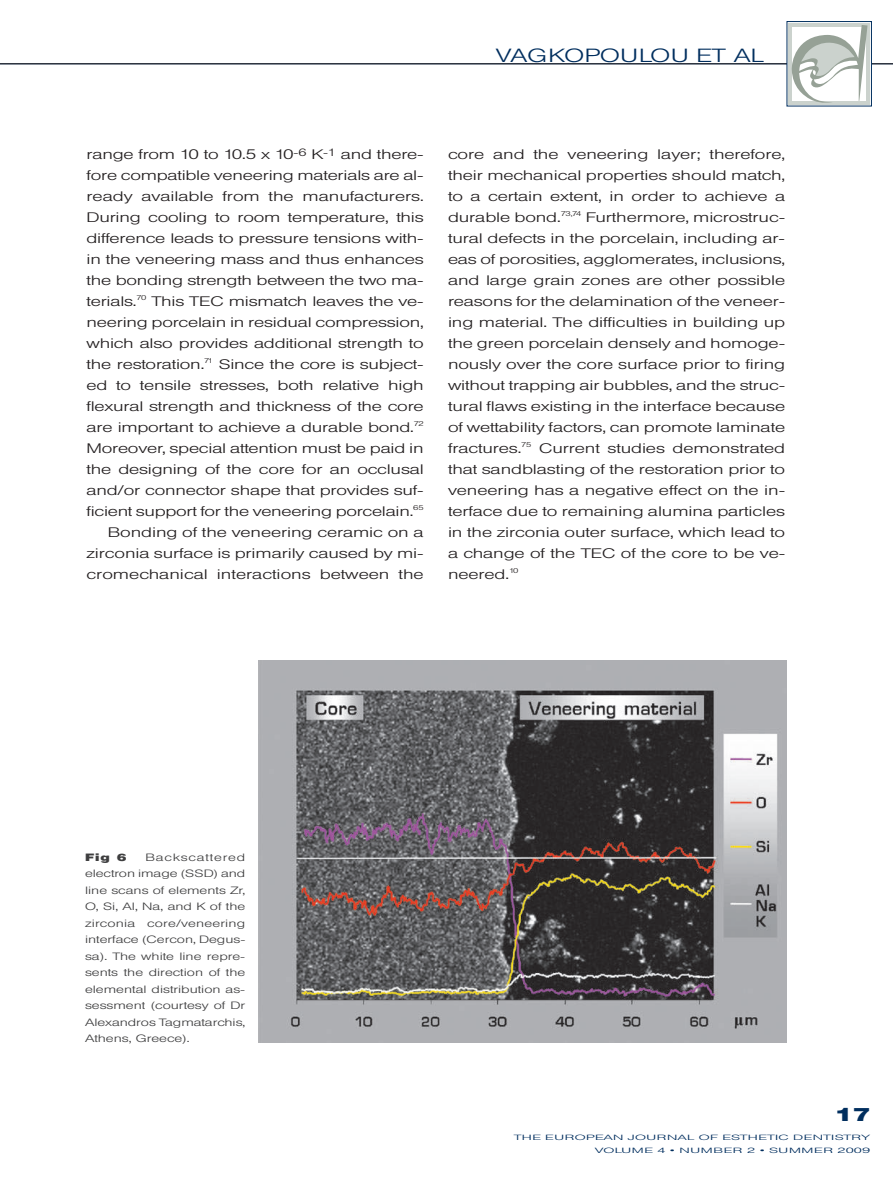
<style>
.page{position:relative;width:893px;height:1191px;background:#fff}
.page>*{position:absolute;margin:0;border:0;box-sizing:border-box;transform-origin:0 0}
.t1{font:300 18.9px "Helvetica BQ";letter-spacing:.005em;color:#002e5e;scale:1.43 1}
.t2{font:900 18.9px "Helvetica BQ";color:#002e5e;scale:1.43 1}
.t3{font:300 13.65px/21px "Helvetica BQ";letter-spacing:-.01em;color:#231f20;text-align:justify;scale:1.43 1}
.t4{font:300 10.5px/16.5px "Helvetica BQ";color:#3e3e3f;text-align:justify;scale:1.43 1}
.t5{font:900 10.5px "Helvetica BQ";color:#3e3e3f;scale:1.43 1}
.t6{font:300 7.5px/12.8px "Helvetica BQ";letter-spacing:.025em;color:#002e5e;text-align:right;scale:2 1}
.t7{font:300 6.9px "Helvetica BQ";letter-spacing:-.055em;color:#231f20;scale:1.43 1}
</style>
<div class="page">
<hr style="left:0;top:63px;width:893px;height:1px;background:#231f20">
<div style="left:787px;top:21px;width:85px;height:85px;border:1px solid #002e5e"></div>
<div style="left:788px;top:23px;width:82px;height:82px;background:#cbd2cd"></div>
<img style="left:258px;top:660px;width:529px;height:382px">
<svg style="left:668px;top:25px;width:199px;height:82px"></svg>
<h1 class="t1" style="left:496px;top:49px;width:189px">VAGKOPOULOU ET AL</h1>
<p class="t3" style="left:87px;top:145px;width:237px">range from 10 to 10.5 x 10<sup>-6</sup> K<sup>-1</sup> and there&shy;fore compatible veneering materials are al&shy;ready available from the manufacturers.<br>During cooling to room temperature, this difference leads to pressure tensions with&shy;in the veneering mass and thus enhances the bonding strength between the two ma&shy;terials.</p>
<p class="t7" style="left:136px;top:295px;width:9px">70</p>
<p class="t3" style="left:87px;top:292px;width:237px;text-indent:65px">This TEC mismatch leaves the ve&shy;neering porcelain in residual compression, which also provides additional strength to the restoration.</p>
<p class="t7" style="left:204px;top:358px;width:8px">71</p>
<p class="t3" style="left:87px;top:355px;width:237px;text-indent:132px">Since the core is subject&shy;ed to tensile stresses, both relative high flexural strength and thickness of the core are important to achieve a durable bond.</p>
<p class="t7" style="left:414px;top:421px;width:9px">72</p>
<p class="t3" style="left:87px;top:439px;width:237px">Moreover, special attention must be paid in the designing of the core for an occlusal and/or connector shape that provides suf&shy;ficient support for the veneering porcelain.</p>
<p class="t7" style="left:413px;top:505px;width:9px">65</p>
<p class="t3" style="left:87px;top:523px;width:237px;text-indent:21px">Bonding of the veneering ceramic on a zirconia surface is primarily caused by mi&shy;cromechanical interactions between the</p>
<p class="t3" style="left:448px;top:145px;width:237px">core and the veneering layer; therefore, their mechanical properties should match, to a certain extent, in order to achieve a durable bond.</p>
<p class="t7" style="left:561px;top:211px;width:16px">73,74</p>
<p class="t3" style="left:448px;top:208px;width:237px;text-indent:138px">Furthermore, microstruc&shy;tural defects in the porcelain, including ar&shy;eas of porosities, agglomerates, inclusions, and large grain zones are other possible reasons for the delamination of the veneer&shy;ing material. The difficulties in building up the green porcelain densely and homoge&shy;nously over the core surface prior to firing without trapping air bubbles, and the struc&shy;tural flaws existing in the interface because of wettability factors, can promote laminate fractures.</p>
<p class="t7" style="left:521px;top:442px;width:9px">75</p>
<p class="t3" style="left:448px;top:439px;width:237px;text-indent:91px">Current studies demonstrated that sandblasting of the restoration prior to veneering has a negative effect on the in&shy;terface due to remaining alumina particles in the zirconia outer surface, which lead to a change of the TEC of the core to be ve&shy;neered.</p>
<p class="t7" style="left:509px;top:568px;width:8px">10</p>
<p class="t5" style="left:85px;top:853px;width:30px">Fig 6</p>
<p class="t4" style="left:85px;top:850px;width:114px;text-indent:60px">Backscattered electron image (SSD) and line scans of elements Zr, O, Si, Al, Na, and K of the zirconia core/veneering interface (Cercon, Degus&shy;sa). The white line repre&shy;sents the direction of the elemental distribution as&shy;sessment (courtesy of Dr Alexandros Tagmatarchis, Athens, Greece).</p>
<h1 class="t2" style="left:835px;top:1107px;width:26px">17</h1>
<p class="t6" style="left:514px;top:1131px;width:180px">THE EUROPEAN JOURNAL OF ESTHETIC DENTISTRY<br>VOLUME 4 • NUMBER 2 • SUMMER 2009</p>
</div>
